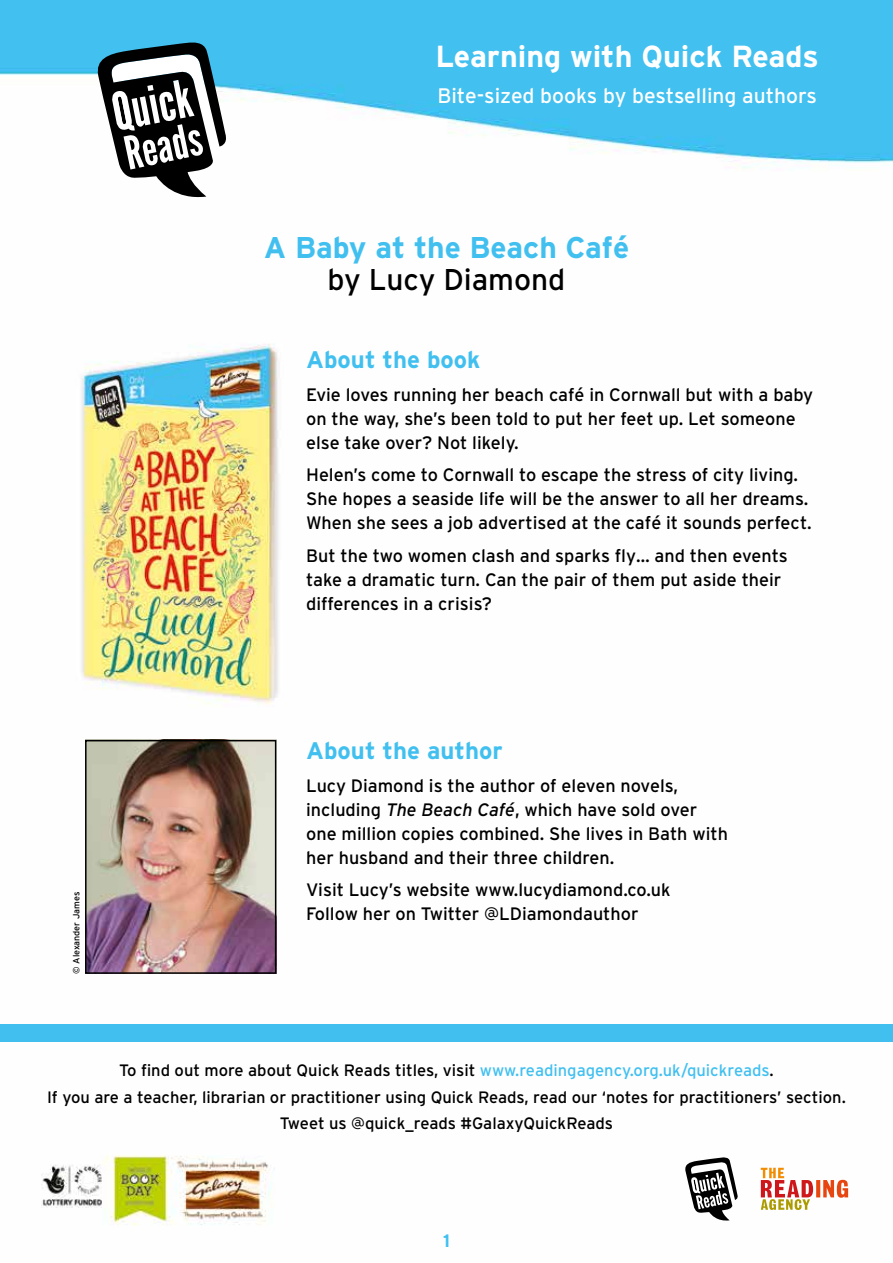
<style>
.page{position:relative;width:893px;height:1263px;background:#fff}
.page>*{position:absolute;margin:0;border:0;box-sizing:border-box;transform-origin:0 0}
.t1{font:700 30.45px "Interstate";color:#fff}
.t2{font:700 30px "Interstate";color:#41c0f0}
.t3{font:30px "Interstate";color:#000}
.t4{font:700 24px "Interstate";color:#41c0f0}
.t5{font:21px "Interstate";color:#fff}
.t6{font:18px/24px "Interstate";color:#000}
.t7{font:700 18px "Interstate";color:#41c0f0}
.t8{font:16.5px/26.2px "Interstate";color:#000;text-align:center}
.t9{font:9px "Interstate";color:#000}
.s1{font-style:italic}
.s2{color:#41c0f0}
</style>
<div class="page">
<img style="left:0;top:0;width:893px;height:1226px">
<svg style="left:95px;top:41px;width:134px;height:159px"></svg>
<img style="left:88px;top:743px;width:185px;height:228px">
<div style="left:85px;top:740px;width:191px;height:234px;border:2px solid #000"></div>
<svg style="left:761px;top:1168px;width:87px;height:42px"></svg>
<svg style="left:684px;top:1157px;width:55px;height:65px"></svg>
<div style="left:0;top:1025px;width:893px;height:17px;background:#41c0f0"></div>
<h1 class="t1" style="left:435px;top:39px;width:385px">Learning with Quick Reads</h1>
<p class="t5" style="left:437px;top:83px;width:381px">Bite-sized books by bestselling authors</p>
<h2 class="t2" style="left:264px;top:231px;width:367px">A Baby at the Beach Café</h2>
<h2 class="t3" style="left:328px;top:263px;width:239px">by Lucy Diamond</h2>
<p class="t9" style="left:71px;top:974px;width:83px;rotate:-90deg">© Alexander James</p>
<h3 class="t4" style="left:306px;top:346px;width:176px">About the book</h3>
<p class="t6" style="left:306px;top:382px;width:509px">Evie loves running her beach café in Cornwall but with a baby on the way, she’s been told to put her feet up. Let someone else take over? Not likely.</p>
<p class="t6" style="left:306px;top:463px;width:507px">Helen’s come to Cornwall to escape the stress of city living.<br>She hopes a seaside life will be the answer to all her dreams.<br>When she sees a job advertised at the café it sounds perfect.</p>
<p class="t6" style="left:306px;top:543px;width:483px">But the two women clash and sparks fly… and then events take a dramatic turn. Can the pair of them put aside their differences in a crisis?</p>
<h3 class="t4" style="left:306px;top:737px;width:198px">About the author</h3>
<p class="t6" style="left:306px;top:773px;width:423px">Lucy Diamond is the author of eleven novels, including <span class="s1">The Beach Café</span>, which have sold over one million copies combined. She lives in Bath with her husband and their three children.</p>
<p class="t6" style="left:306px;top:878px;width:366px">Visit Lucy’s website www.lucydiamond.co.uk<br>Follow her on Twitter @LDiamondauthor</p>
<p class="t8" style="left:47px;top:1057px;width:800px">To find out more about Quick Reads titles, visit <span class="s2">www.readingagency.org.uk/quickreads</span>.<br>If you are a teacher, librarian or practitioner using Quick Reads, read our ‘notes for practitioners’ section.<br>Tweet us @quick_reads #GalaxyQuickReads</p>
<p class="t7" style="left:443px;top:1230px;width:8px">1</p>
</div>
